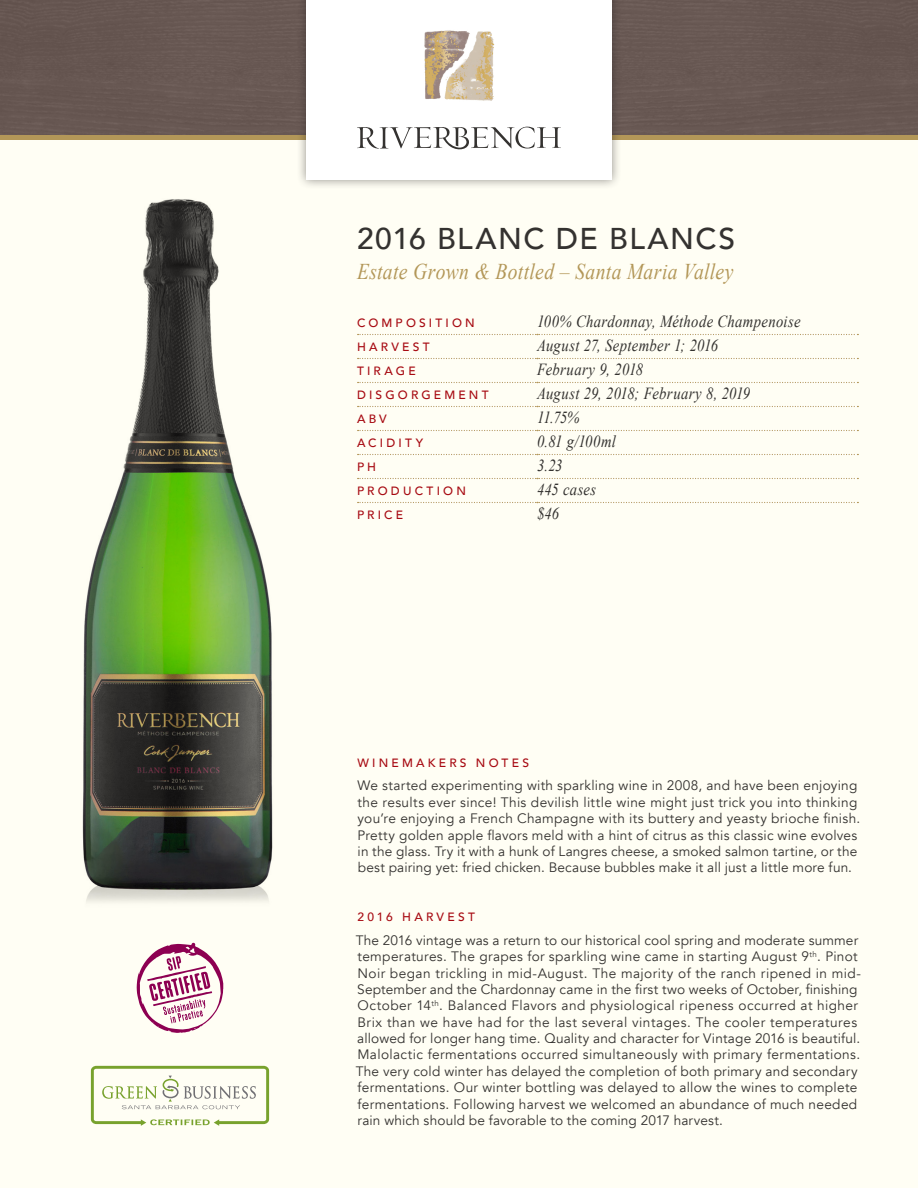
<style>
.page{position:relative;width:918px;height:1188px;background:#fffef4}
.page>*{position:absolute;margin:0;border:0;box-sizing:border-box;transform-origin:0 0}
.t1{font:500 30px "Avenir";letter-spacing:.045em;color:#343230}
.Subtitle{font:italic 22.5px "Times New Roman";letter-spacing:.015em;color:#b39758;scale:.87 1}
.Italics{font:italic 16.8px "Times New Roman";letter-spacing:.02em;color:#343230;scale:.87 1}
.t2{font:13.65px/16.4px "Avenir";letter-spacing:.02em;color:#343230}
.Heading{font:500 12px "Avenir";letter-spacing:.265em;color:#a70a12}
</style>
<div class="page">
<div style="left:0;top:0;width:918px;height:135px;background:#675752"></div>
<div style="left:0;top:135px;width:918px;height:5px;background:#b39758"></div>
<div style="left:296px;top:0;width:326px;height:190px;background:#231f20;opacity:.5"></div>
<div style="left:306px;top:0;width:306px;height:180px;background:#fff"></div>
<img style="left:424px;top:30px;width:71px;height:71px">
<svg style="left:357px;top:127px;width:204px;height:23px"></svg>
<svg style="left:137px;top:943px;width:86px;height:90px"></svg>
<svg style="left:91px;top:1066px;width:178px;height:60px"></svg>
<svg style="left:358px;top:334px;width:500px;height:1px"></svg>
<svg style="left:358px;top:358px;width:500px;height:1px"></svg>
<svg style="left:358px;top:382px;width:500px;height:1px"></svg>
<svg style="left:358px;top:406px;width:500px;height:1px"></svg>
<svg style="left:358px;top:430px;width:500px;height:1px"></svg>
<svg style="left:358px;top:454px;width:500px;height:1px"></svg>
<svg style="left:358px;top:478px;width:500px;height:1px"></svg>
<svg style="left:358px;top:502px;width:500px;height:1px"></svg>
<img style="left:82px;top:178px;width:220px;height:724px">
<p class="t1" style="left:357px;top:213px;width:380px">2016 BLANC DE BLANCS</p>
<p class="Subtitle" style="left:357px;top:256px;width:434px">Estate Grown &amp; Bottled – Santa Maria Valley</p>
<p class="Heading" style="left:357px;top:312px;width:119px">COMPOSITION</p>
<p class="Italics" style="left:537px;top:310px;width:305px">100% Chardonnay, Méthode Champenoise</p>
<p class="Heading" style="left:357px;top:336px;width:74px">HARVEST</p>
<p class="Italics" style="left:537px;top:334px;width:210px">August 27, September 1; 2016</p>
<p class="Heading" style="left:357px;top:360px;width:60px">TIRAGE</p>
<p class="Italics" style="left:537px;top:358px;width:123px">February 9, 2018</p>
<p class="Heading" style="left:357px;top:384px;width:133px">DISGORGEMENT</p>
<p class="Italics" style="left:537px;top:382px;width:247px">August 29, 2018; February 8, 2019</p>
<p class="Heading" style="left:357px;top:408px;width:31px">ABV</p>
<p class="Italics" style="left:537px;top:406px;width:50px">11.75%</p>
<p class="Heading" style="left:357px;top:432px;width:68px">ACIDITY</p>
<p class="Italics" style="left:537px;top:430px;width:92px">0.81 g/100ml</p>
<p class="Heading" style="left:357px;top:456px;width:21px">P H</p>
<p class="Italics" style="left:537px;top:454px;width:31px">3.23</p>
<p class="Heading" style="left:357px;top:480px;width:110px">PRODUCTION</p>
<p class="Italics" style="left:537px;top:478px;width:70px">445 cases</p>
<p class="Heading" style="left:357px;top:504px;width:48px">PRICE</p>
<p class="Italics" style="left:537px;top:502px;width:27px">$46</p>
<p class="Heading" style="left:358px;top:752px;width:173px">WINEMAKERS NOTES</p>
<p class="t2" style="left:357px;top:778px;width:504px">We started experimenting with sparkling wine in 2008, and have been enjoying the results ever since! This devilish little wine might just trick you into thinking you’re enjoying a French Champagne with its buttery and yeasty brioche finish.<br>Pretty golden apple flavors meld with a hint of citrus as this classic wine evolves in the glass. Try it with a hunk of Langres cheese, a smoked salmon tartine, or the best pairing yet: fried chicken. Because bubbles make it all just a little more fun.</p>
<p class="Heading" style="left:357px;top:907px;width:119px">2016 HARVEST</p>
<p class="t2" style="left:356px;top:932px;width:507px">The 2016 vintage was a return to our historical cool spring and moderate summer temperatures. The grapes for sparkling wine came in starting August 9<sup>th</sup>. Pinot Noir began trickling in mid-August. The majority of the ranch ripened in mid-September and the Chardonnay came in the first two weeks of October, finishing October 14<sup>th</sup>. Balanced Flavors and physiological ripeness occurred at higher Brix than we have had for the last several vintages. The cooler temperatures allowed for longer hang time. Quality and character for Vintage 2016 is beautiful.<br>Malolactic fermentations occurred simultaneously with primary fermentations.<br>The very cold winter has delayed the completion of both primary and secondary fermentations. Our winter bottling was delayed to allow the wines to complete fermentations. Following harvest we welcomed an abundance of much needed rain which should be favorable to the coming 2017 harvest.</p>
</div>
